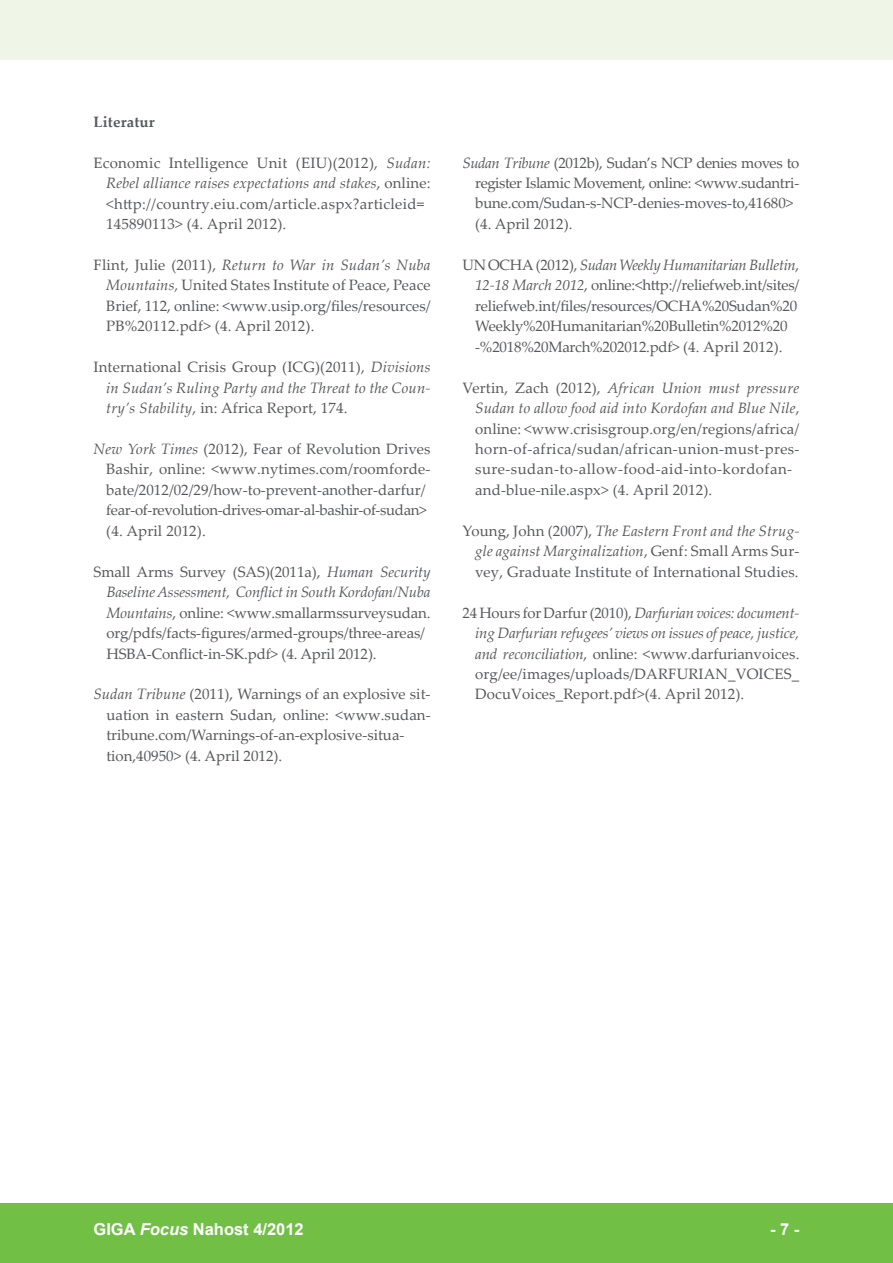
<style>
.page{position:relative;width:893px;height:1263px;background:#fff}
.page>*{position:absolute;margin:0;border:0;box-sizing:border-box;transform-origin:0 0}
.t1{font:700 16.5px "Arial";color:#fff}
.t2{font:15px/20.4px "Palatino Linotype";color:#57585a}
.t3{font:15px/20.4px "Palatino Linotype";letter-spacing:.03em;color:#57585a}
.t4{font:15px/20.4px "Palatino Linotype";letter-spacing:-.03em;color:#57585a}
.t5{font:italic 15px/20.4px "Palatino Linotype";letter-spacing:.01em;color:#57585a;text-align:justify}
.t6{font:700 15px "Palatino Linotype";letter-spacing:.01em;color:#57585a}
.s1{font-style:italic}
.s2{font-style:normal}
</style>
<div class="page">
<div style="left:0;top:1203px;width:893px;height:60px;background:#71bf44"></div>
<div style="left:0;top:0;width:893px;height:60px;background:#eff6e8"></div>
<p class="t6" style="left:94px;top:111px;width:63px">Literatur</p>
<p class="t2" style="left:106px;top:152px;width:326px;text-indent:-13px">Economic Intelligence Unit (EIU)(2012), <span class="s1">Sudan:<br>Rebel alliance raises expectations and stakes</span>, online: &lt;http://country.eiu.com/article.aspx?articleid= 145890113&gt; (4. April 2012).</p>
<p class="t2" style="left:106px;top:254px;width:326px;text-align:justify;text-indent:-13px">Flint, Julie (2011), <span class="s1">Return to War in Sudan’s Nuba Mountains,</span> United States Institute of Peace, Peace Brief, 112, online: &lt;www.usip.org/files/resources/ PB%20112.pdf&gt; (4. April 2012).</p>
<p class="t5" style="left:106px;top:356px;width:326px;text-indent:-13px"><span class="s2">International Crisis Group (ICG)(2011),</span> Divisions in Sudan’s Ruling Party and the Threat to the Coun&shy;try’s Stability<span class="s2">, in: Africa Report, 174.</span></p>
<p class="t2" style="left:106px;top:438px;width:326px;text-indent:-13px"><span class="s1">New York Times</span> (2012), Fear of Revolution Drives Bashir, online: &lt;www.nytimes.com/roomforde&shy;bate/2012/02/29/how-to-prevent-another-darfur/ fear-of-revolution-drives-omar-al-bashir-of-sudan&gt; (4. April 2012).</p>
<p class="t2" style="left:106px;top:561px;width:326px;text-indent:-13px">Small Arms Survey (SAS)(2011a), <span class="s1">Human Security Baseline Assessment, Conflict in South Kordofan/Nuba Mountains</span>, online: &lt;www.smallarmssurveysudan. org/pdfs/facts-figures/armed-groups/three-areas/ HSBA-Conflict-in-SK.pdf&gt; (4. April 2012).</p>
<p class="t2" style="left:106px;top:683px;width:326px;text-indent:-13px"><span class="s1">Sudan Tribune</span> (2011), Warnings of an explosive sit&shy;uation in eastern Sudan, online: &lt;www.sudan&shy;tribune.com/Warnings-of-an-explosive-situa&shy;tion,40950&gt; (4. April 2012).</p>
<p class="t4" style="left:475px;top:152px;width:326px;text-indent:-13px"><span class="s1">Sudan Tribune</span> (2012b), Sudan’s NCP denies moves to register Islamic Movement, online: &lt;www.sudantri&shy;bune.com/Sudan-s-NCP-denies-moves-to,41680&gt; (4. April 2012).</p>
<p class="t2" style="left:475px;top:254px;width:326px;text-indent:-13px">UN OCHA (2012), <span class="s1">Sudan Weekly Humanitarian Bulletin</span>, <span class="s1">12-18 March 2012</span>, online:&lt;http://reliefweb.int/sites/ reliefweb.int/files/resources/OCHA%20Sudan%20<br>Weekly%20Humanitarian%20Bulletin%2012%20 -%2018%20March%202012.pdf&gt; (4. April 2012).</p>
<p class="t3" style="left:475px;top:377px;width:326px;text-indent:-13px">Vertin, Zach (2012), <span class="s1">African Union must pressure Sudan to allow food aid into Kordofan and Blue Nile</span>, online: &lt;www.crisisgroup.org/en/regions/africa/ horn-of-africa/sudan/african-union-must-pres&shy;sure-sudan-to-allow-food-aid-into-kordofan&shy;and-blue-nile.aspx&gt; (4. April 2012).</p>
<p class="t2" style="left:475px;top:520px;width:326px;text-align:justify;text-indent:-13px">Young, John (2007), <span class="s1">The Eastern Front and the Strug&shy;gle against Marginalization</span>, Genf: Small Arms Sur&shy;vey, Graduate Institute of International Studies.</p>
<p class="t2" style="left:475px;top:602px;width:326px;text-align:justify;text-indent:-13px">24 Hours for Darfur (2010), <span class="s1">Darfurian voices: document&shy;ing Darfurian refugees’ views on issues of peace, justice, and reconciliation</span>, online: &lt;www.darfurianvoices. org/ee/images/uploads/DARFURIAN_VOICES_ DocuVoices_Report.pdf&gt;(4. April 2012).</p>
<p class="t1" style="left:94px;top:1218px;width:212px">GIGA <span class="s1">Focus</span> Nahost 4/2012</p>
<p class="t1" style="left:770px;top:1218px;width:31px">- 7 -</p>
</div>
